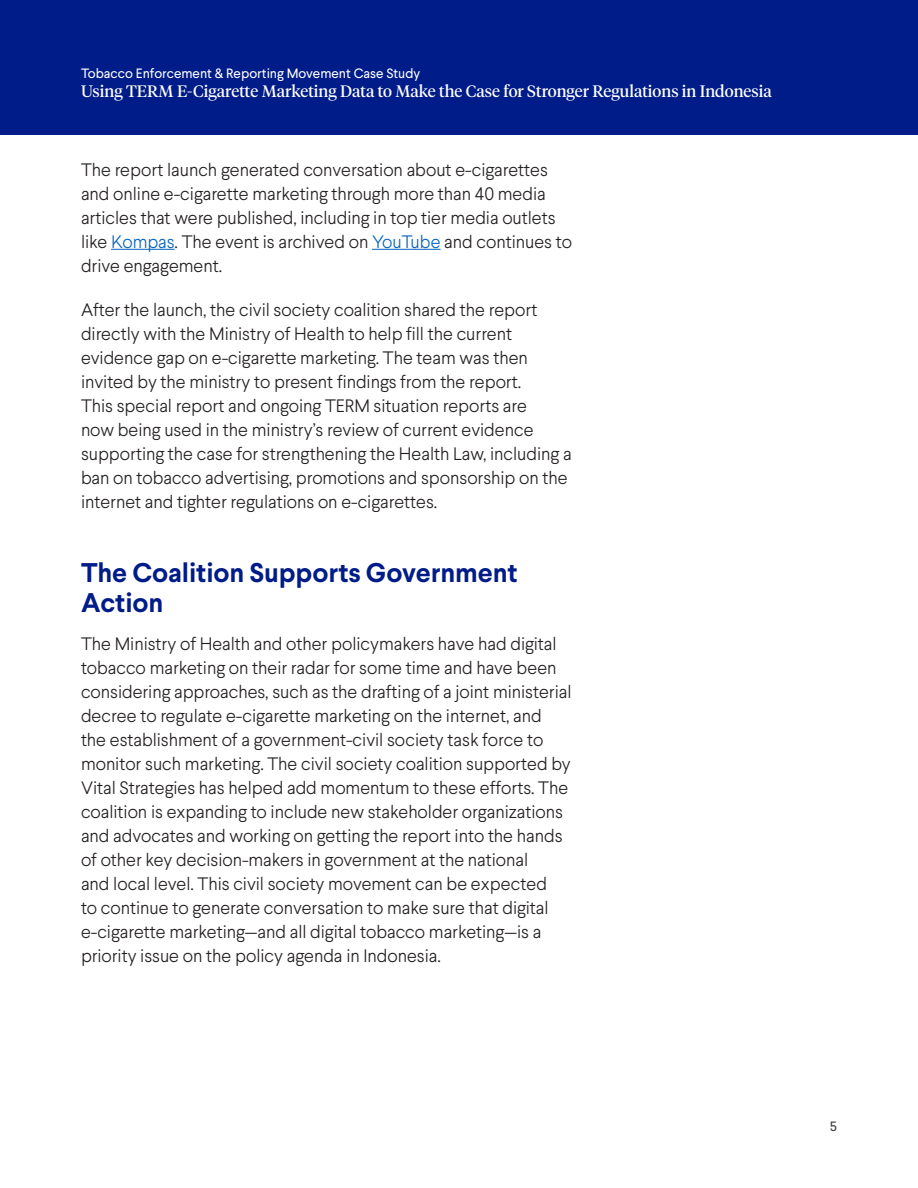
<style>
.page{position:relative;width:918px;height:1188px;background:#fff}
.page>*{position:absolute;margin:0;border:0;box-sizing:border-box;transform-origin:0 0}
.t1{font:700 27px/30px "Larsseit";letter-spacing:-.005em;color:#001c88}
.P1_-_Normal{font:300 18px/24px "Larsseit";letter-spacing:-.005em;color:#231f20}
.t2{font:16.5px "Tiempos Headline";color:#fff}
.t3{font:13.5px "Larsseit";color:#fff}
.t4{font:13.5px "Larsseit";color:#3e3e3f}
.s1{color:#0563c1}
</style>
<div class="page">
<div style="left:0;top:0;width:918px;height:135px;background:#001c88"></div>
<hr style="left:111px;top:249px;width:64px;height:1px;background:#0563c1">
<hr style="left:372px;top:249px;width:69px;height:1px;background:#0563c1">
<p class="t3" style="left:81px;top:64px;width:341px">Tobacco Enforcement &amp; Reporting Movement Case Study</p>
<p class="t2" style="left:81px;top:80px;width:692px">Using TERM E-Cigarette Marketing Data to Make the Case for Stronger Regulations in Indonesia</p>
<p class="P1_-_Normal" style="left:81px;top:157px;width:493px">The report launch generated conversation about e-cigarettes and online e-cigarette marketing through more than 40 media articles that were published, including in top tier media outlets like <span class="s1">Kompas</span>. The event is archived on <span class="s1">YouTube</span> and continues to drive engagement.</p>
<p class="P1_-_Normal" style="left:81px;top:297px;width:492px">After the launch, the civil society coalition shared the report directly with the Ministry of Health to help fill the current evidence gap on e-cigarette marketing. The team was then invited by the ministry to present findings from the report.<br>This special report and ongoing TERM situation reports are<br>now being used in the ministry’s review of current evidence supporting the case for strengthening the Health Law, including a ban on tobacco advertising, promotions and sponsorship on the internet and tighter regulations on e-cigarettes.</p>
<h1 class="t1" style="left:81px;top:558px;width:438px">The Coalition Supports Government<br>Action</h1>
<p class="P1_-_Normal" style="left:81px;top:631px;width:492px">The Ministry of Health and other policymakers have had digital tobacco marketing on their radar for some time and have been considering approaches, such as the drafting of a joint ministerial decree to regulate e-cigarette marketing on the internet, and<br>the establishment of a government-civil society task force to monitor such marketing. The civil society coalition supported by Vital Strategies has helped add momentum to these efforts. The coalition is expanding to include new stakeholder organizations and advocates and working on getting the report into the hands of other key decision-makers in government at the national<br>and local level. This civil society movement can be expected<br>to continue to generate conversation to make sure that digital e-cigarette marketing—and all digital tobacco marketing—is a priority issue on the policy agenda in Indonesia.</p>
<p class="t4" style="left:830px;top:1117px;width:9px">5</p>
</div>
